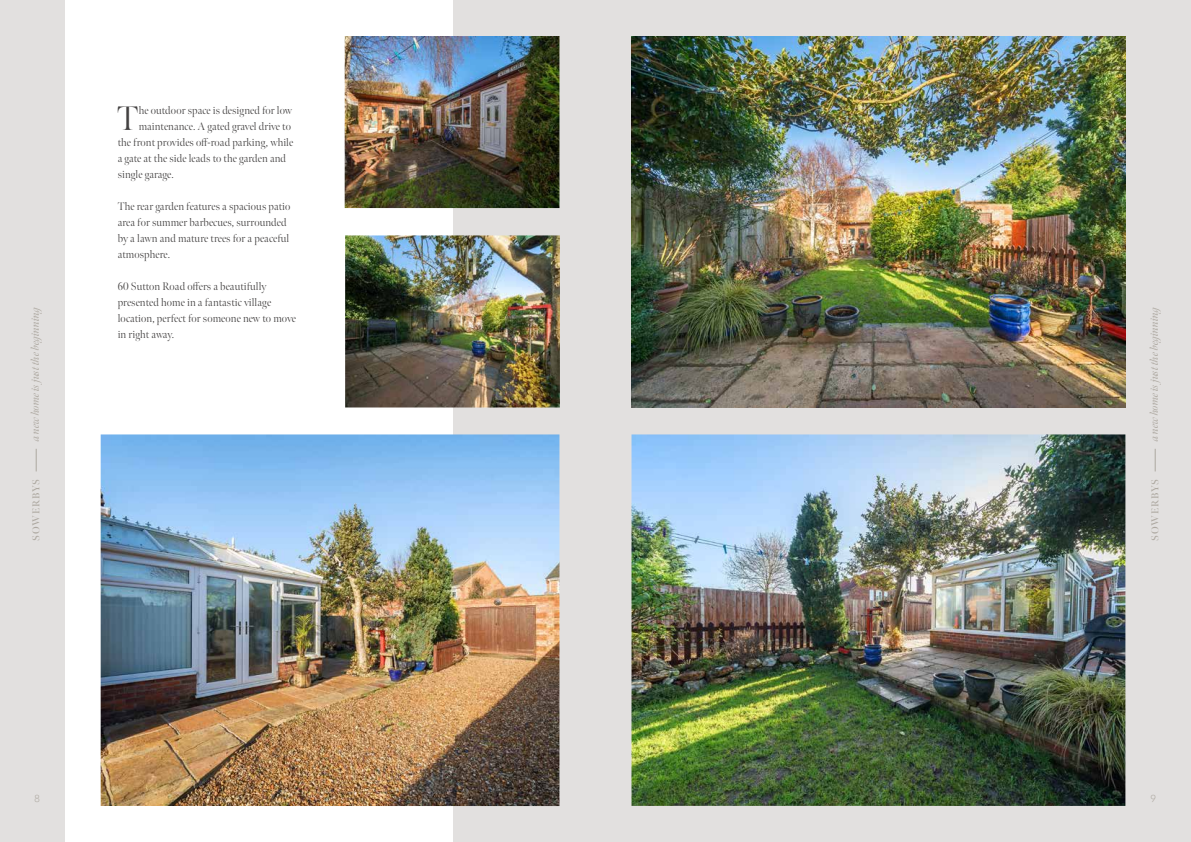
<style>
.page{position:relative;width:1191px;height:842px;background:#fff}
.page>*{position:absolute;margin:0;border:0;box-sizing:border-box;transform-origin:0 0}
.t1{font:300 34px "Meno Banner";color:#434141}
.t2{font:300 11px/16px "Meno Banner";letter-spacing:.01em;color:#434141}
.t3{font:italic 11px "Meno Banner";letter-spacing:-.01em;color:#ada8a0}
.t4{font:600 10px "Meno Banner";letter-spacing:.08em;color:#ada8a0}
.t5{font:300 10px "Quasimoda";color:#ada8a0}
</style>
<div class="page">
<div style="left:0;top:0;width:595px;height:842px;background:#e2e0df"></div>
<div style="left:595px;top:0;width:596px;height:842px;background:#e2e0df"></div>
<svg style="left:36px;top:449px;width:1px;height:22px"></svg>
<svg style="left:1155px;top:449px;width:1px;height:22px"></svg>
<div style="left:65px;top:0;width:387px;height:842px;background:#fff"></div>
<img style="left:631px;top:36px;width:494px;height:372px">
<img style="left:631px;top:434px;width:494px;height:372px">
<img style="left:345px;top:36px;width:214px;height:172px">
<img style="left:101px;top:434px;width:458px;height:372px">
<img style="left:345px;top:235px;width:215px;height:172px">
<h1 class="t1" style="left:117px;top:98px;width:23px">T</h1>
<p class="t2" style="left:139px;top:102px;width:155px">he outdoor space is designed for low</p>
<p class="t2" style="left:139px;top:118px;width:154px">maintenance. A gated gravel drive to</p>
<p class="t2" style="left:118px;top:134px;width:177px">the front provides off-road parking, while</p>
<p class="t2" style="left:118px;top:150px;width:170px">a gate at the side leads to the garden and</p>
<p class="t2" style="left:118px;top:166px;width:58px">single garage.</p>
<p class="t2" style="left:118px;top:198px;width:174px">The rear garden features a spacious patio area for summer barbecues, surrounded by a lawn and mature trees for a peaceful atmosphere.</p>
<p class="t2" style="left:118px;top:278px;width:180px">60 Sutton Road offers a beautifully presented home in a fantastic village location, perfect for someone new to move in right away.</p>
<p class="t3" style="left:29px;top:441px;width:138px;rotate:-90deg">a new home is just the beginning</p>
<p class="t3" style="left:1147px;top:441px;width:138px;rotate:-90deg">a new home is just the beginning</p>
<p class="t4" style="left:30px;top:541px;width:63px;rotate:-90deg">SOWERBYS</p>
<p class="t4" style="left:1149px;top:541px;width:63px;rotate:-90deg">SOWERBYS</p>
<p class="t5" style="left:35px;top:791px;width:7px">8</p>
<p class="t5" style="left:1150px;top:791px;width:7px">9</p>
</div>
